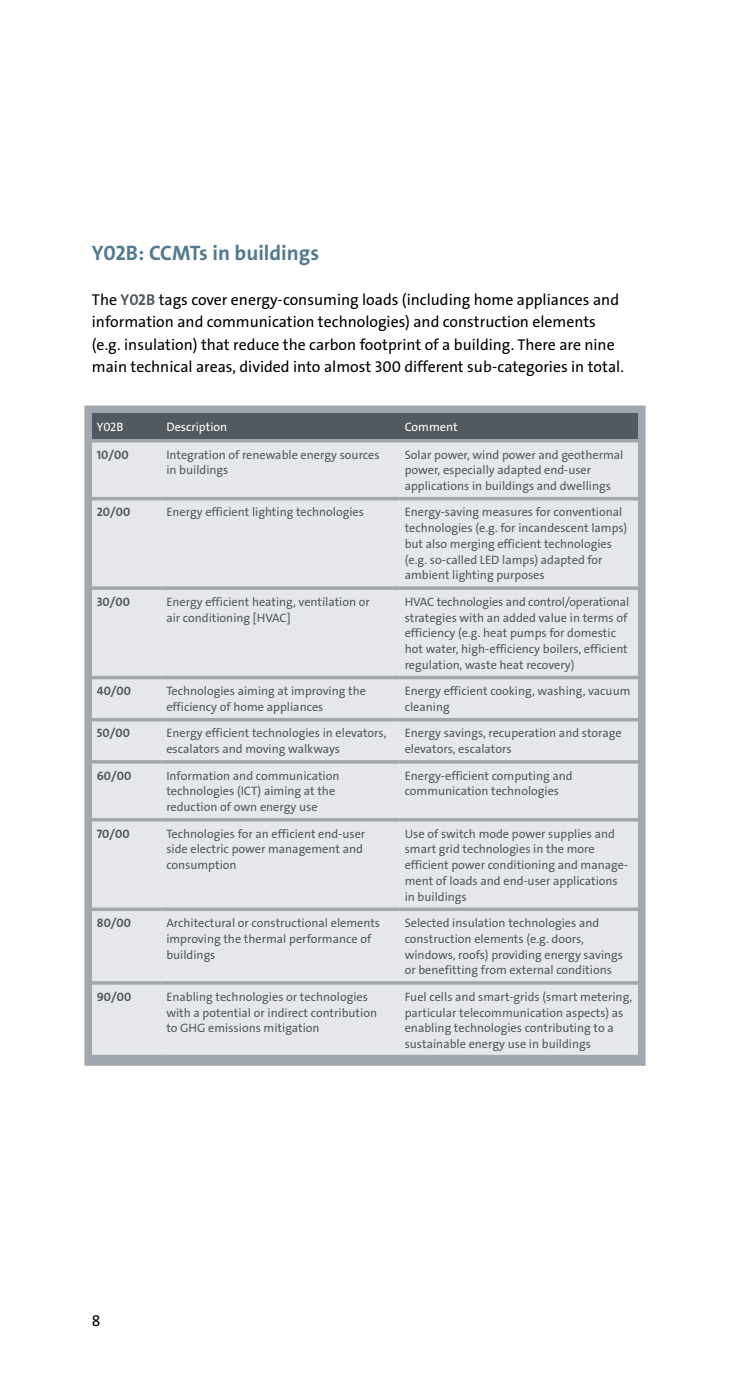
<style>
.page{position:relative;width:730px;height:1389px;background:#fff}
.page>*{position:absolute;margin:0;border:0;box-sizing:border-box;transform-origin:0 0}
.t1{font:21px "The Sans LP7 Bld";color:#537991}
.t2{font:15.75px/22.4px "The Sans LP5 Plain";color:#000}
.t3{font:12.25px/15.8px "The Sans LP5 Plain";color:#525a60}
.t4{font:12.25px "The Sans LP7 Bld";letter-spacing:.005em;color:#525a60}
.t5{font:12.25px "The Sans LP5 Plain";color:#fff}
.s1{font-family:"The Sans LP7 Bld";color:#525a60}
</style>
<div class="page">
<svg style="left:84px;top:405px;width:562px;height:661px;background:#d8dbde"></svg>
<h1 class="t1" style="left:92px;top:240px;width:229px">Y02B: CCMTs in buildings</h1>
<p class="t2" style="left:92px;top:289px;width:533px">The <span class="s1">Y02B</span> tags cover energy-consuming loads (including home appliances and information and communication technologies) and construction elements (e.g. insulation) that reduce the carbon footprint of a building. There are nine main technical areas, divided into almost 300 different sub-categories in total.</p>
<p class="t5" style="left:97px;top:419px;width:28px">Y02B</p>
<p class="t5" style="left:166px;top:419px;width:62px">Description</p>
<p class="t5" style="left:404px;top:419px;width:54px">Comment</p>
<p class="t4" style="left:97px;top:446px;width:33px">10/00</p>
<p class="t3" style="left:166px;top:447px;width:215px">Integration of renewable energy sources in buildings</p>
<p class="t3" style="left:404px;top:447px;width:220px">Solar power, wind power and geothermal power, especially adapted end-user applications in buildings and dwellings</p>
<p class="t4" style="left:97px;top:504px;width:35px">20/00</p>
<p class="t3" style="left:166px;top:505px;width:199px">Energy efficient lighting technologies</p>
<p class="t3" style="left:404px;top:505px;width:224px">Energy-saving measures for conventional technologies (e.g. for incandescent lamps) but also merging efficient technologies (e.g. so-called LED lamps) adapted for ambient lighting purposes</p>
<p class="t4" style="left:97px;top:594px;width:35px">30/00</p>
<p class="t3" style="left:166px;top:594px;width:205px">Energy efficient heating, ventilation or air conditioning [HVAC]</p>
<p class="t3" style="left:404px;top:594px;width:226px">HVAC technologies and control/operational strategies with an added value in terms of efficiency (e.g. heat pumps for domestic hot water, high-efficiency boilers, efficient regulation, waste heat recovery)</p>
<p class="t4" style="left:97px;top:683px;width:36px">40/00</p>
<p class="t3" style="left:166px;top:683px;width:201px">Technologies aiming at improving the efficiency of home appliances</p>
<p class="t3" style="left:404px;top:683px;width:227px">Energy efficient cooking, washing, vacuum cleaning</p>
<p class="t4" style="left:97px;top:725px;width:35px">50/00</p>
<p class="t3" style="left:166px;top:726px;width:221px">Energy efficient technologies in elevators, escalators and moving walkways</p>
<p class="t3" style="left:404px;top:726px;width:218px">Energy savings, recuperation and storage elevators, escalators</p>
<p class="t4" style="left:97px;top:768px;width:36px">60/00</p>
<p class="t3" style="left:166px;top:768px;width:175px">Information and communication technologies (ICT) aiming at the reduction of own energy use</p>
<p class="t3" style="left:404px;top:768px;width:169px">Energy-efficient computing and communication technologies</p>
<p class="t4" style="left:97px;top:826px;width:34px">70/00</p>
<p class="t3" style="left:166px;top:826px;width:200px">Technologies for an efficient end-user side electric power management and consumption</p>
<p class="t3" style="left:404px;top:826px;width:225px">Use of switch mode power supplies and smart grid technologies in the more efficient power conditioning and manage&shy;ment of loads and end-user applications in buildings</p>
<p class="t4" style="left:97px;top:915px;width:36px">80/00</p>
<p class="t3" style="left:166px;top:915px;width:215px">Architectural or constructional elements improving the thermal performance of buildings</p>
<p class="t3" style="left:404px;top:915px;width:220px">Selected insulation technologies and construction elements (e.g. doors, windows, roofs) providing energy savings or benefitting from external conditions</p>
<p class="t4" style="left:97px;top:989px;width:36px">90/00</p>
<p class="t3" style="left:166px;top:989px;width:212px">Enabling technologies or technologies with a potential or indirect contribution to GHG emissions mitigation</p>
<p class="t3" style="left:404px;top:989px;width:229px">Fuel cells and smart-grids (smart metering, particular telecommunication aspects) as enabling technologies contributing to a sustainable energy use in buildings</p>
<p class="t2" style="left:92px;top:1310px;width:10px">8</p>
</div>
